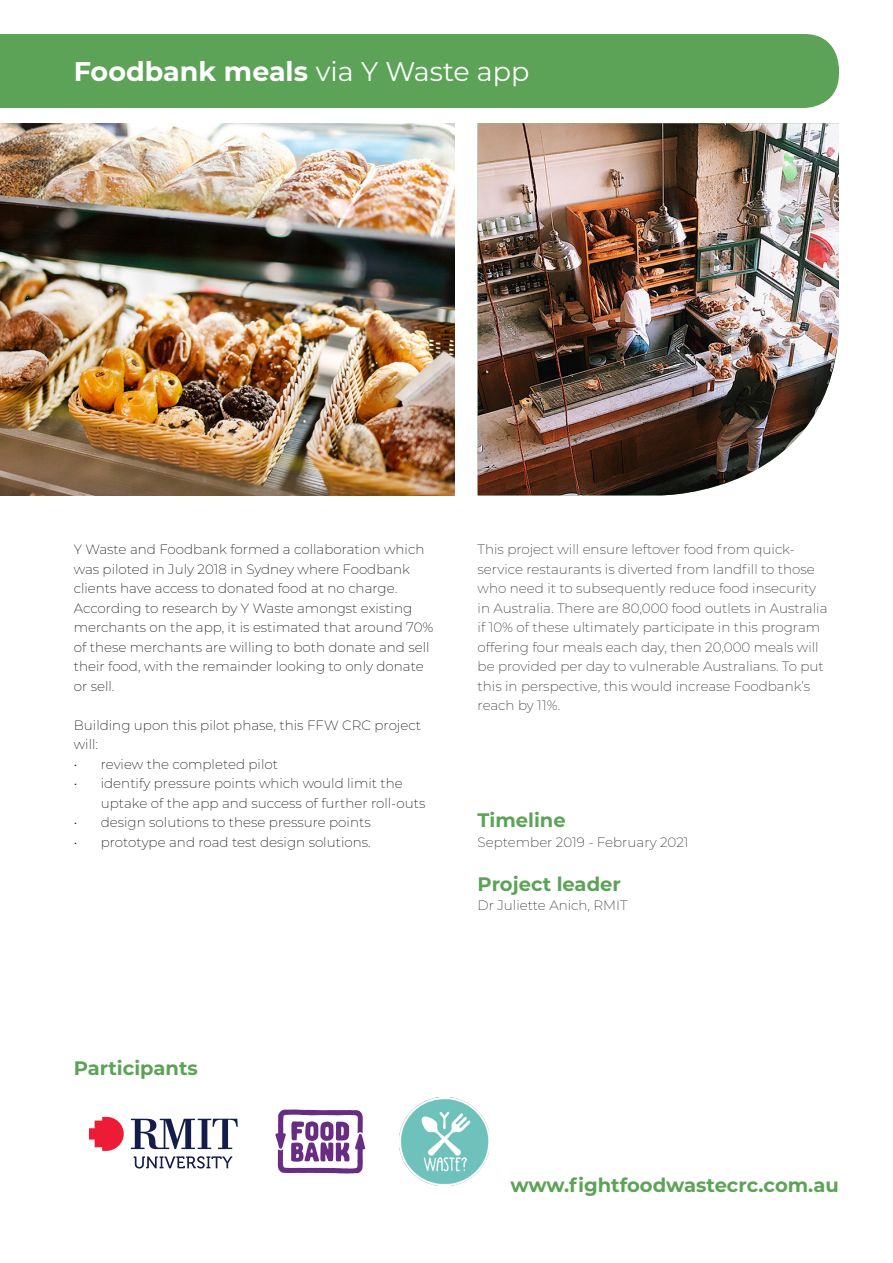
<style>
.page{position:relative;width:893px;height:1263px;background:#fff}
.page>*{position:absolute;margin:0;border:0;box-sizing:border-box;transform-origin:0 0}
.t1{font:700 27px "Montserrat";color:#fff}
.t2{font:700 19.5px "Montserrat";color:#5ca358}
.t3{font:700 19.5px "Montserrat";color:#5ca356}
.t4{font:200 13.5px/19.5px "Montserrat";color:#000}
.t5{font:200 13.5px/19.5px "Montserrat";color:#231f20}
.s1{font-weight:400}
</style>
<div class="page">
<div style="left:0;top:34px;width:839px;height:74px;background:#5ca358"></div>
<img style="left:478px;top:123px;width:361px;height:372px">
<svg style="left:89px;top:1117px;width:35px;height:34px"></svg>
<svg style="left:131px;top:1119px;width:107px;height:30px"></svg>
<svg style="left:134px;top:1156px;width:98px;height:12px"></svg>
<svg style="left:275px;top:1109px;width:90px;height:64px"></svg>
<img style="left:0;top:123px;width:454px;height:372px">
<img style="left:399px;top:1097px;width:90px;height:89px">
<p class="t1" style="left:74px;top:52px;width:457px">Foodbank meals <span class="s1">via Y Waste app</span></p>
<p class="t4" style="left:74px;top:539px;width:361px">Y Waste and Foodbank formed a collaboration which was piloted in July 2018 in Sydney where Foodbank clients have access to donated food at no charge.<br>According to research by Y Waste amongst existing merchants on the app, it is estimated that around 70% of these merchants are willing to both donate and sell their food, with the remainder looking to only donate or sell.</p>
<p class="t4" style="left:74px;top:715px;width:349px">Building upon this pilot phase, this FFW CRC project will:</p>
<p class="t4" style="left:74px;top:754px;width:206px">• review the completed pilot</p>
<p class="t4" style="left:101px;top:773px;width:326px;text-indent:-27px">• identify pressure points which would limit the uptake of the app and success of further roll-outs</p>
<p class="t4" style="left:74px;top:812px;width:298px">• design solutions to these pressure points</p>
<p class="t4" style="left:74px;top:832px;width:298px">• prototype and road test design solutions.</p>
<p class="t5" style="left:478px;top:539px;width:351px">This project will ensure leftover food from quick&shy;service restaurants is diverted from landfill to those who need it to subsequently reduce food insecurity in Australia. There are 80,000 food outlets in Australia if 10% of these ultimately participate in this program offering four meals each day, then 20,000 meals will be provided per day to vulnerable Australians. To put this in perspective, this would increase Foodbank’s reach by 11%.</p>
<p class="t2" style="left:478px;top:806px;width:90px">Timeline</p>
<p class="t5" style="left:478px;top:832px;width:213px">September 2019 - February 2021</p>
<p class="t2" style="left:478px;top:870px;width:145px">Project leader</p>
<p class="t5" style="left:478px;top:895px;width:151px">Dr Juliette Anich, RMIT</p>
<p class="t3" style="left:74px;top:1054px;width:126px">Participants</p>
<p class="t2" style="left:510px;top:1171px;width:330px">www.fightfoodwastecrc.com.au</p>
</div>
